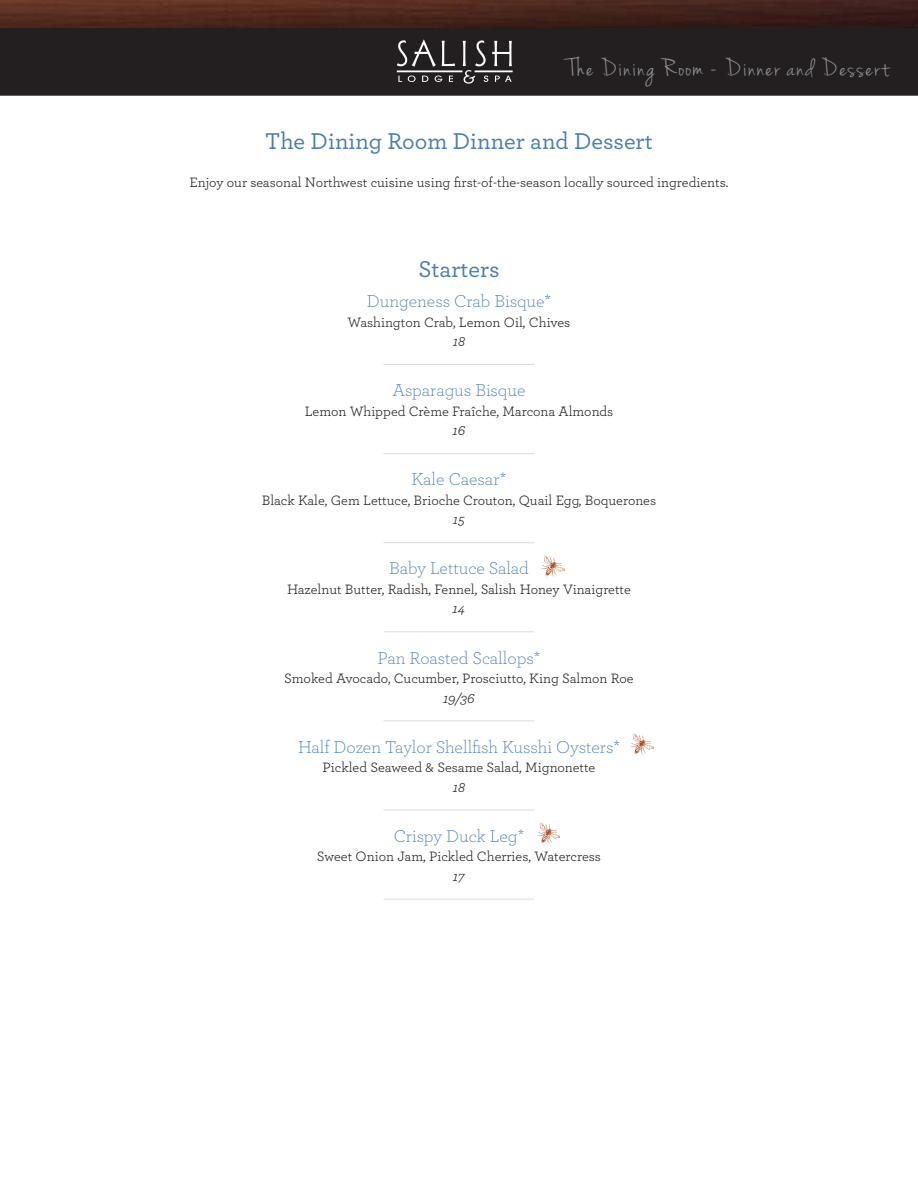
<style>
.page{position:relative;width:918px;height:1188px;background:#fff}
.page>*{position:absolute;margin:0;border:0;box-sizing:border-box;transform-origin:0 0}
.t1{font:27px "Jenna Sue";letter-spacing:.06em;color:#8f9092}
.h2_no_space{font:500 24px "Archer";color:#497db3}
.p_no_space_centered{font:500 24px "Archer";color:#497db3}
.h2_no_space_centered{font:300 18px "Archer";letter-spacing:-.005em;color:#497db3}
.p_no_space_centered-2{font:14.25px "Archer";color:#231f20}
.p_space_after_center{font:italic 14.25px "Archer";color:#231f20}
</style>
<div class="page">
<div style="left:1px;top:2px;width:916px;height:93px;background:#231f20"></div>
<div style="left:0;top:1px;width:918px;height:95px;border:2px solid #231f20"></div>
<img style="left:0;top:0;width:918px;height:27px">
<svg style="left:442px;top:41px;width:13px;height:25px"></svg>
<svg style="left:397px;top:39px;width:39px;height:28px"></svg>
<svg style="left:398px;top:76px;width:4px;height:6px"></svg>
<svg style="left:408px;top:75px;width:8px;height:7px"></svg>
<svg style="left:422px;top:76px;width:6px;height:6px"></svg>
<svg style="left:435px;top:75px;width:7px;height:7px"></svg>
<svg style="left:449px;top:76px;width:4px;height:6px"></svg>
<svg style="left:463px;top:40px;width:49px;height:44px"></svg>
<div style="left:397px;top:71px;width:65px;height:1px;border:1px solid #fff"></div>
<div style="left:475px;top:71px;width:37px;height:1px;border:1px solid #fff"></div>
<hr style="left:383px;top:364px;width:152px;height:1px;background:#dddbda">
<hr style="left:383px;top:453px;width:152px;height:1px;background:#dddbda">
<hr style="left:383px;top:542px;width:152px;height:1px;background:#dddbda">
<hr style="left:383px;top:631px;width:152px;height:1px;background:#dddbda">
<hr style="left:383px;top:721px;width:152px;height:1px;background:#dddbda">
<hr style="left:383px;top:810px;width:152px;height:1px;background:#dddbda">
<hr style="left:383px;top:899px;width:152px;height:1px;background:#dddbda">
<img style="left:630px;top:733px;width:24px;height:21px">
<img style="left:541px;top:556px;width:24px;height:21px">
<img style="left:537px;top:823px;width:23px;height:21px">
<h1 class="t1" style="left:569px;top:56px;width:321px">The Dining Room - Dinner and Dessert</h1>
<p class="h2_no_space" style="left:265px;top:124px;width:389px">The Dining Room Dinner and Dessert</p>
<p class="p_no_space_centered-2" style="left:190px;top:172px;width:540px">Enjoy our seasonal Northwest cuisine using first-of-the-season locally sourced ingredients.</p>
<p class="p_no_space_centered" style="left:418px;top:251px;width:83px">Starters</p>
<p class="h2_no_space_centered" style="left:367px;top:289px;width:186px">Dungeness Crab Bisque*</p>
<p class="p_no_space_centered-2" style="left:348px;top:312px;width:224px">Washington Crab, Lemon Oil, Chives</p>
<p class="p_space_after_center" style="left:453px;top:331px;width:14px">18</p>
<p class="h2_no_space_centered" style="left:392px;top:378px;width:135px">Asparagus Bisque</p>
<p class="p_no_space_centered-2" style="left:305px;top:401px;width:310px">Lemon Whipped Crème Fraîche, Marcona Almonds</p>
<p class="p_space_after_center" style="left:453px;top:420px;width:14px">16</p>
<p class="h2_no_space_centered" style="left:412px;top:468px;width:96px">Kale Caesar*</p>
<p class="p_no_space_centered-2" style="left:262px;top:490px;width:396px">Black Kale, Gem Lettuce, Brioche Crouton, Quail Egg, Boquerones</p>
<p class="p_space_after_center" style="left:453px;top:509px;width:14px">15</p>
<p class="h2_no_space_centered" style="left:389px;top:557px;width:141px">Baby Lettuce Salad</p>
<p class="p_no_space_centered-2" style="left:287px;top:579px;width:345px">Hazelnut Butter, Radish, Fennel, Salish Honey Vinaigrette</p>
<p class="p_space_after_center" style="left:453px;top:599px;width:14px">14</p>
<p class="h2_no_space_centered" style="left:378px;top:646px;width:164px">Pan Roasted Scallops*</p>
<p class="p_no_space_centered-2" style="left:284px;top:668px;width:351px">Smoked Avocado, Cucumber, Prosciutto, King Salmon Roe</p>
<p class="p_space_after_center" style="left:443px;top:688px;width:33px">19/36</p>
<p class="h2_no_space_centered" style="left:298px;top:735px;width:323px">Half Dozen Taylor Shellfish Kusshi Oysters*</p>
<p class="p_no_space_centered-2" style="left:323px;top:758px;width:274px">Pickled Seaweed &amp; Sesame Salad, Mignonette</p>
<p class="p_space_after_center" style="left:453px;top:777px;width:14px">18</p>
<p class="h2_no_space_centered" style="left:394px;top:824px;width:132px">Crispy Duck Leg*</p>
<p class="p_no_space_centered-2" style="left:317px;top:847px;width:286px">Sweet Onion Jam, Pickled Cherries, Watercress</p>
<p class="p_space_after_center" style="left:453px;top:866px;width:14px">17</p>
</div>
